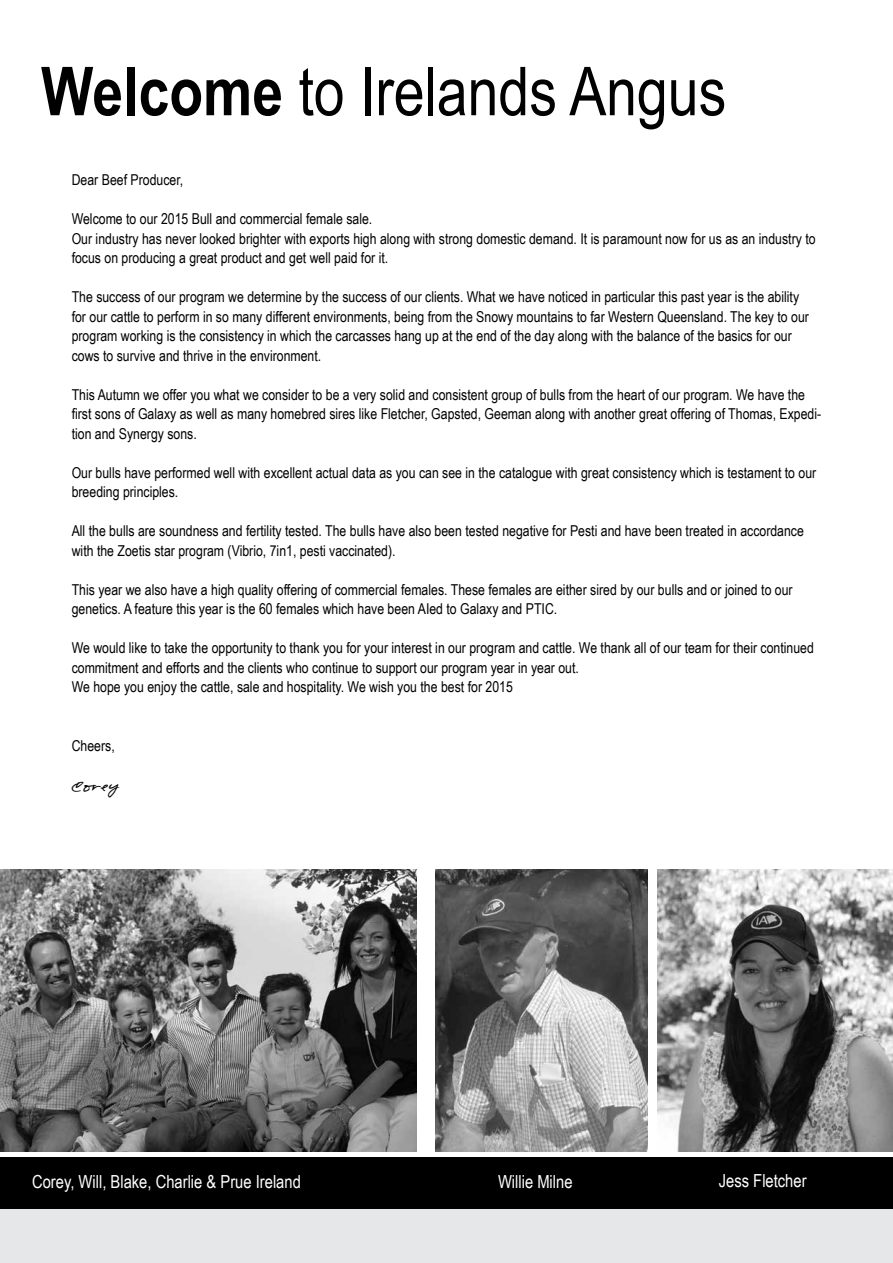
<style>
.page{position:relative;width:893px;height:1263px;background:#fff}
.page>*{position:absolute;margin:0;border:0;box-sizing:border-box;transform-origin:0 0}
.t1{font:67.5px "Arial Narrow";color:#000}
.t2{font:18px "Arial Narrow";color:#fff}
.t3{font:15px/19.5px "Arial Narrow";color:#000}
.t4{font:15px "Pea Shirl's Swirls";color:#000}
.s1{font-weight:700}
</style>
<div class="page">
<img style="left:0;top:869px;width:416px;height:283px">
<div style="left:0;top:1173px;width:893px;height:90px;background:#e6e7e8"></div>
<div style="left:0;top:1157px;width:893px;height:52px;background:#000"></div>
<img style="left:435px;top:869px;width:213px;height:283px">
<img style="left:658px;top:869px;width:235px;height:283px">
<h1 class="t1" style="left:41px;top:42px;width:687px"><span class="s1">Welcome</span> to Irelands Angus</h1>
<p class="t3" style="left:72px;top:169px;width:113px">Dear Beef Producer,</p>
<p class="t3" style="left:72px;top:208px;width:745px">Welcome to our 2015 Bull and commercial female sale.<br>Our industry has never looked brighter with exports high along with strong domestic demand. It is paramount now for us as an industry to focus on producing a great product and get well paid for it.</p>
<p class="t3" style="left:72px;top:286px;width:739px">The success of our program we determine by the success of our clients. What we have noticed in particular this past year is the ability for our cattle to perform in so many different environments, being from the Snowy mountains to far Western Queensland. The key to our program working is the consistency in which the carcasses hang up at the end of the day along with the balance of the basics for our cows to survive and thrive in the environment.</p>
<p class="t3" style="left:72px;top:384px;width:751px">This Autumn we offer you what we consider to be a very solid and consistent group of bulls from the heart of our program. We have the first sons of Galaxy as well as many homebred sires like Fletcher, Gapsted, Geeman along with another great offering of Thomas, Expedi&shy;tion and Synergy sons.</p>
<p class="t3" style="left:72px;top:462px;width:746px">Our bulls have performed well with excellent actual data as you can see in the catalogue with great consistency which is testament to our breeding principles.</p>
<p class="t3" style="left:72px;top:520px;width:734px">All the bulls are soundness and fertility tested. The bulls have also been tested negative for Pesti and have been treated in accordance with the Zoetis star program (Vibrio, 7in1, pesti vaccinated).</p>
<p class="t3" style="left:72px;top:579px;width:722px">This year we also have a high quality offering of commercial females. These females are either sired by our bulls and or joined to our genetics. A feature this year is the 60 females which have been AIed to Galaxy and PTIC.</p>
<p class="t3" style="left:72px;top:637px;width:744px">We would like to take the opportunity to thank you for your interest in our program and cattle. We thank all of our team for their continued commitment and efforts and the clients who continue to support our program year in year out.<br>We hope you enjoy the cattle, sale and hospitality. We wish you the best for 2015</p>
<p class="t3" style="left:72px;top:735px;width:45px">Cheers,</p>
<p class="t4" style="left:72px;top:776px;width:49px">Corey</p>
<p class="t2" style="left:32px;top:1168px;width:270px">Corey, Will, Blake, Charlie &amp; Prue Ireland</p>
<p class="t2" style="left:498px;top:1168px;width:76px">Willie Milne</p>
<p class="t2" style="left:719px;top:1167px;width:89px">Jess Fletcher</p>
</div>
